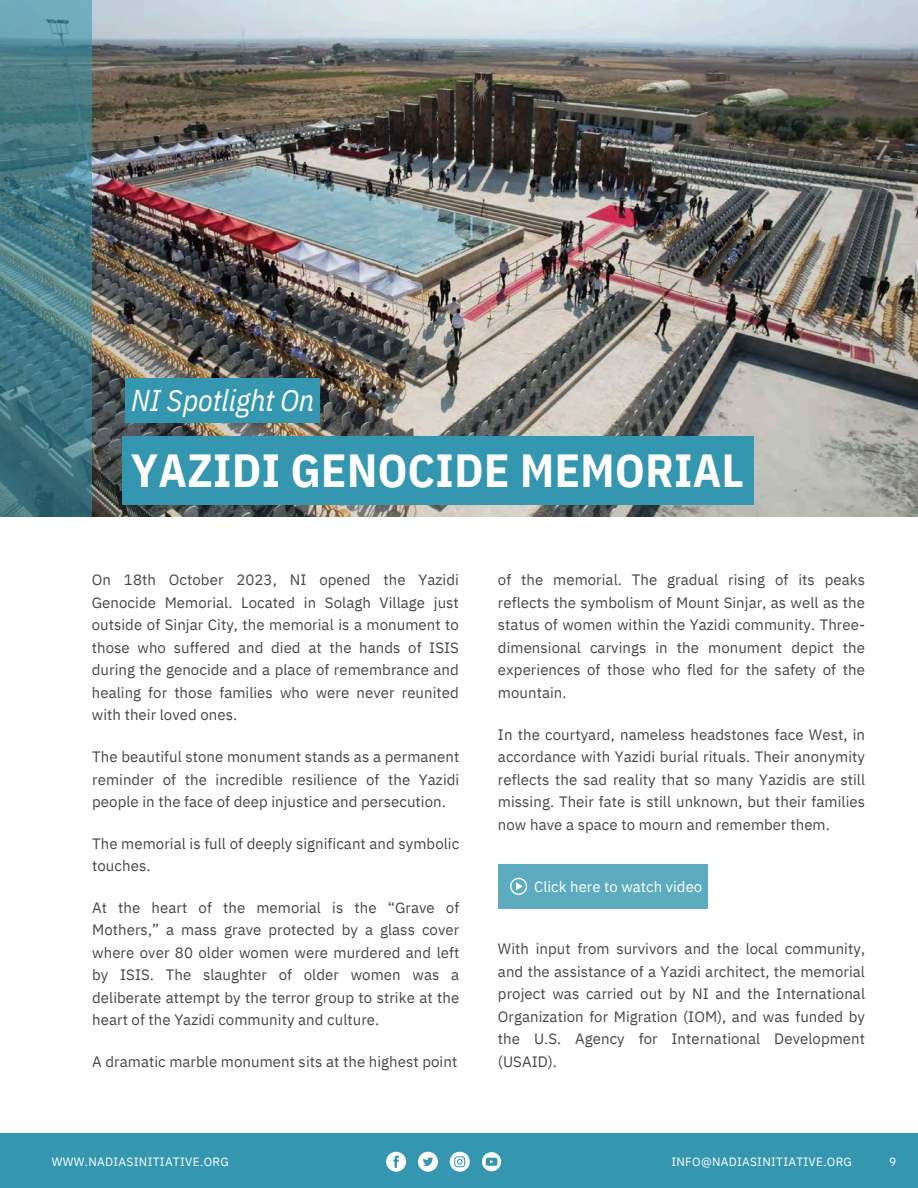
<style>
.page{position:relative;width:918px;height:1188px;background:#fff}
.page>*{position:absolute;margin:0;border:0;box-sizing:border-box;transform-origin:0 0}
.t1{font:700 46.35px "IBM Plex Sans Cond";letter-spacing:.01em;color:#fff}
.t2{font:italic 30px "IBM Plex Sans Cond";color:#fff}
.t3{font:15px/22.5px "IBM Plex Sans";letter-spacing:.005em;color:#464646;text-align:justify}
.t4{font:15px "IBM Plex Sans";color:#fff}
.t5{font:12px "IBM Plex Sans";letter-spacing:.025em;color:#fff}
</style>
<div class="page">
<img style="left:92px;top:0;width:826px;height:516px">
<svg style="left:0;top:0;width:92px;height:517px;background:#477c87"></svg>
<div style="left:122px;top:436px;width:632px;height:69px;background:#3497af"></div>
<div style="left:125px;top:379px;width:195px;height:44px;background:#3497af"></div>
<div style="left:0;top:1134px;width:918px;height:54px;background:#3497af"></div>
<svg style="left:386px;top:1152px;width:20px;height:20px"></svg>
<svg style="left:450px;top:1152px;width:20px;height:20px"></svg>
<svg style="left:418px;top:1152px;width:20px;height:20px"></svg>
<svg style="left:482px;top:1152px;width:19px;height:19px"></svg>
<div style="left:498px;top:864px;width:210px;height:44px;background:#5cabbf"></div>
<svg style="left:510px;top:878px;width:17px;height:17px"></svg>
<h1 class="t2" style="left:131px;top:380px;width:184px">NI Spotlight On</h1>
<h2 class="t1" style="left:131px;top:439px;width:614px">YAZIDI GENOCIDE MEMORIAL</h2>
<h3 class="t3" style="left:92px;top:569px;width:369px">On 18th October 2023, NI opened the Yazidi Genocide Memorial. Located in Solagh Village just outside of Sinjar City, the memorial is a monument to those who suffered and died at the hands of ISIS during the genocide and a place of remembrance and healing for those families who were never reunited with their loved ones.</h3>
<h3 class="t3" style="left:92px;top:745px;width:369px">The beautiful stone monument stands as a permanent reminder of the incredible resilience of the Yazidi people in the face of deep injustice and persecution.</h3>
<h3 class="t3" style="left:92px;top:832px;width:369px">The memorial is full of deeply significant and symbolic touches.</h3>
<h3 class="t3" style="left:92px;top:896px;width:369px">At the heart of the memorial is the “Grave of Mothers,” a mass grave protected by a glass cover where over 80 older women were murdered and left by ISIS. The slaughter of older women was a deliberate attempt by the terror group to strike at the heart of the Yazidi community and culture.</h3>
<p class="t3" style="left:92px;top:1050px;width:367px">A dramatic marble monument sits at the highest point</p>
<h3 class="t3" style="left:498px;top:569px;width:369px">of the memorial. The gradual rising of its peaks reflects the symbolism of Mount Sinjar, as well as the status of women within the Yazidi community. Three&shy;dimensional carvings in the monument depict the experiences of those who fled for the safety of the mountain.</h3>
<h3 class="t3" style="left:498px;top:723px;width:369px">In the courtyard, nameless headstones face West, in accordance with Yazidi burial rituals. Their anonymity reflects the sad reality that so many Yazidis are still missing. Their fate is still unknown, but their families now have a space to mourn and remember them.</h3>
<p class="t4" style="left:534px;top:877px;width:170px">Click here to watch video</p>
<p class="t3" style="left:498px;top:938px;width:369px">With input from survivors and the local community, and the assistance of a Yazidi architect, the memorial project was carried out by NI and the International Organization for Migration (IOM), and was funded by the U.S. Agency for International Development (USAID).</p>
<h3 class="t5" style="left:52px;top:1154px;width:178px">WWW.NADIASINITIATIVE.ORG</h3>
<h3 class="t5" style="left:671px;top:1154px;width:182px">INFO@NADIASINITIATIVE.ORG</h3>
<h3 class="t5" style="left:889px;top:1153px;width:9px">9</h3>
</div>
